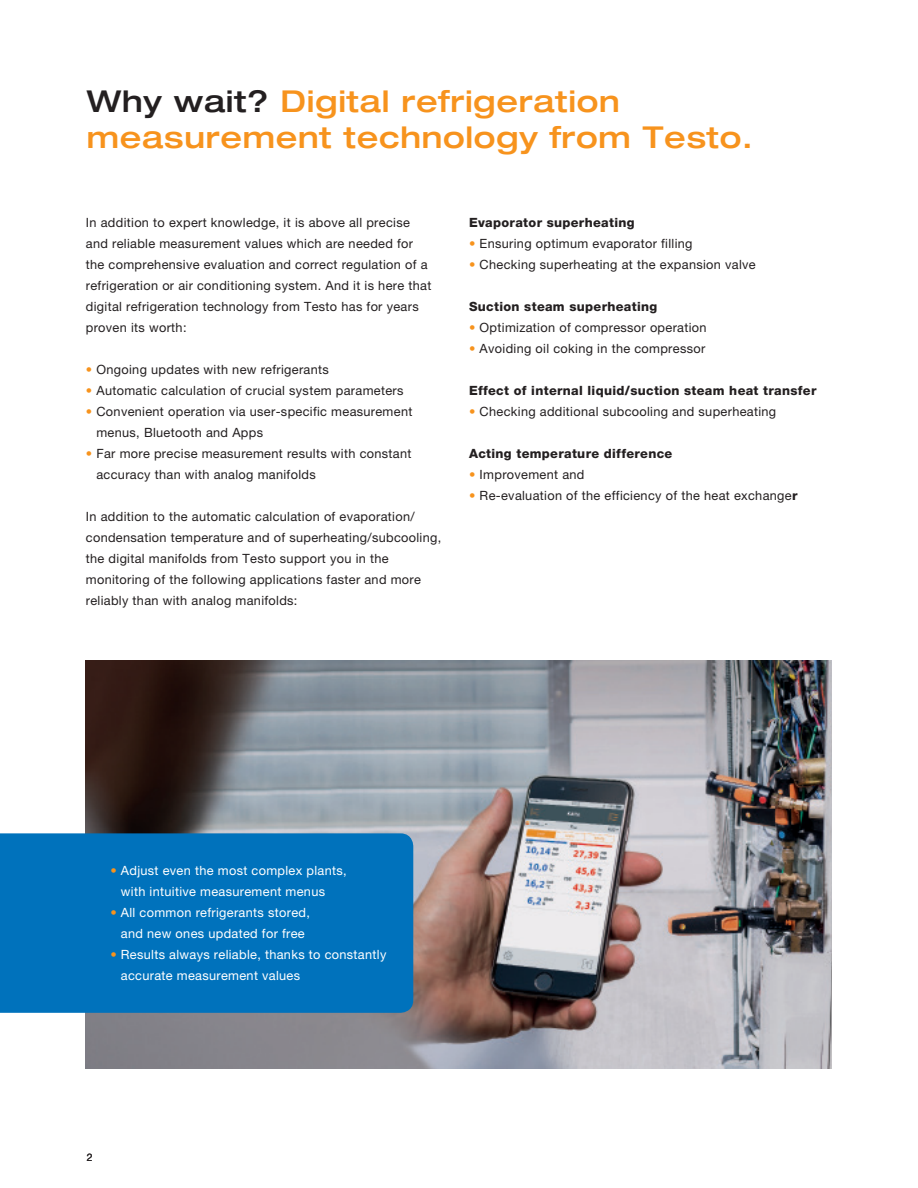
<style>
.page{position:relative;width:918px;height:1188px;background:#fff}
.page>*{position:absolute;margin:0;border:0;box-sizing:border-box;transform-origin:0 0}
.t1{font:500 expanded 30px/36px "Helvetica Neue LT Com";letter-spacing:.025em;color:#f7931d}
.t2{font:12.75px/21px "Helvetica Neue LTW1 G";letter-spacing:.025em;color:#231f20}
.t3{font:12.75px/21px "Helvetica Neue LTW1 G";letter-spacing:.025em;color:#fff}
.t4{font:800 12.75px "Helvetica Neue LTW1 G";letter-spacing:.025em;color:#231f20}
.t5{font:10.5px "Helvetica Neue LTW1 G";color:#231f20}
.s1{color:#231f20}
.s2{color:#f7931d}
.s3{font-weight:800}
</style>
<div class="page">
<img style="left:86px;top:661px;width:745px;height:407px">
<div style="left:0;top:833px;width:413px;height:180px;background:#0072bc"></div>
<h1 class="t1" style="left:87px;top:82px;width:667px"><span class="s1">Why wait?</span> Digital refrigeration measurement technology from Testo.</h1>
<p class="t2" style="left:86px;top:212px;width:347px">In addition to expert knowledge, it is above all precise and reliable measurement values which are needed for the comprehensive evaluation and correct regulation of a refrigeration or air conditioning system. And it is here that digital refrigeration technology from Testo has for years proven its worth:</p>
<p class="t2" style="left:86px;top:359px;width:245px"><span class="s2">•</span> Ongoing updates with new refrigerants</p>
<p class="t2" style="left:86px;top:380px;width:319px"><span class="s2">•</span> Automatic calculation of crucial system parameters</p>
<p class="t2" style="left:96px;top:401px;width:318px;text-indent:-11px"><span class="s2">•</span> Convenient operation via user-specific measurement menus, Bluetooth and Apps</p>
<p class="t2" style="left:96px;top:443px;width:317px;text-indent:-11px"><span class="s2">•</span> Far more precise measurement results with constant accuracy than with analog manifolds</p>
<p class="t2" style="left:86px;top:506px;width:357px">In addition to the automatic calculation of evaporation/ condensation temperature and of superheating/subcooling, the digital manifolds from Testo support you in the monitoring of the following applications faster and more reliably than with analog manifolds:</p>
<p class="t4" style="left:469px;top:215px;width:167px">Evaporator superheating</p>
<p class="t2" style="left:469px;top:233px;width:225px"><span class="s2">•</span> Ensuring optimum evaporator filling</p>
<p class="t2" style="left:469px;top:254px;width:288px"><span class="s2">•</span> Checking superheating at the expansion valve</p>
<p class="t4" style="left:469px;top:299px;width:190px">Suction steam superheating</p>
<p class="t2" style="left:469px;top:317px;width:239px"><span class="s2">•</span> Optimization of compressor operation</p>
<p class="t2" style="left:469px;top:338px;width:238px"><span class="s2">•</span> Avoiding oil coking in the compressor</p>
<p class="t4" style="left:469px;top:383px;width:349px">Effect of internal liquid/suction steam heat transfer</p>
<p class="t2" style="left:469px;top:401px;width:309px"><span class="s2">•</span> Checking additional subcooling and superheating</p>
<p class="t4" style="left:469px;top:446px;width:205px">Acting temperature difference</p>
<p class="t2" style="left:469px;top:464px;width:117px"><span class="s2">•</span> Improvement and</p>
<p class="t2" style="left:469px;top:485px;width:330px"><span class="s2">•</span> Re-evaluation of the efficiency of the heat exchange<span class="s3">r</span></p>
<p class="t3" style="left:121px;top:860px;width:227px;text-indent:-11px"><span class="s2">•</span> Adjust even the most complex plants, with intuitive measurement menus</p>
<p class="t3" style="left:110px;top:902px;width:201px;text-align:center"><span class="s2">•</span> All common refrigerants stored, and new ones updated for free</p>
<p class="t3" style="left:121px;top:944px;width:267px;text-indent:-11px"><span class="s2">•</span> Results always reliable, thanks to constantly accurate measurement values</p>
<p class="t5" style="left:87px;top:1150px;width:7px">2</p>
</div>
